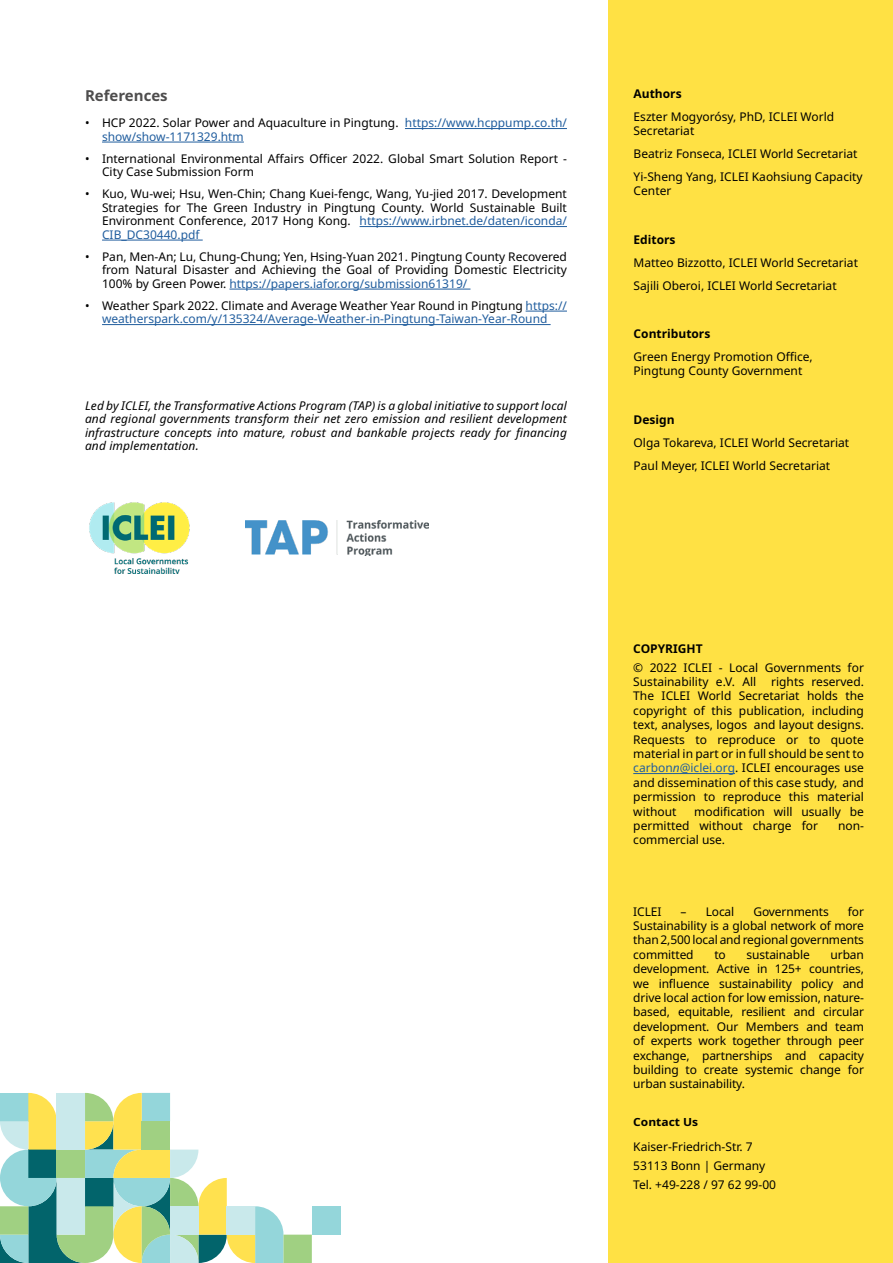
<style>
.page{position:relative;width:893px;height:1263px;background:#fff}
.page>*{position:absolute;margin:0;border:0;box-sizing:border-box;transform-origin:0 0}
.t1{font:700 15px "Noto Sans";color:#4e4d4d}
.t2{font:12px/14.4px "Noto Sans";color:#000}
.t3{font:italic 12px/13.5px "Noto Sans";letter-spacing:.01em;color:#000;text-align:justify}
.t4{font:12px/13.5px "Noto Sans";color:#205d9e}
.t5{font:700 12px "Noto Sans";color:#000}
.t6{font:700 11.1px "Noto Sans";color:#000;scale:1.08 1}
.s1{color:#000}
.s2{color:#205d9e}
.s3{font-style:italic;color:#205d9e}
</style>
<div class="page">
<div style="left:608px;top:0;width:285px;height:1263px;background:#ffe144"></div>
<hr style="left:633px;top:773px;width:102px;height:1px;background:#205d9e">
<div style="left:283px;top:1234px;width:29px;height:29px;background:#a0d082"></div>
<div style="left:312px;top:1206px;width:28px;height:28px;background:#94d6da"></div>
<svg style="left:0;top:1093px;width:283px;height:170px"></svg>
<hr style="left:405px;top:128px;width:162px;height:1px;background:#205d9e">
<hr style="left:102px;top:142px;width:142px;height:1px;background:#205d9e">
<hr style="left:360px;top:226px;width:207px;height:1px;background:#205d9e">
<hr style="left:102px;top:240px;width:101px;height:1px;background:#205d9e">
<hr style="left:229px;top:289px;width:241px;height:1px;background:#205d9e">
<hr style="left:526px;top:311px;width:41px;height:1px;background:#205d9e">
<hr style="left:102px;top:324px;width:449px;height:1px;background:#205d9e">
<img style="left:89px;top:502px;width:101px;height:71px">
<img style="left:245px;top:520px;width:184px;height:36px">
<p class="t1" style="left:85px;top:85px;width:84px">References</p>
<p class="t4" style="left:102px;top:116px;width:466px;text-indent:-17px"><span class="s1">• HCP 2022. Solar Power and Aquaculture in Pingtung.</span> https://www.hcppump.co.th/ show/show-1171329.htm</p>
<p class="t2" style="left:102px;top:152px;width:466px;line-height:13.5px;text-indent:-17px">• International Environmental Affairs Officer 2022. Global Smart Solution Report -<br>City Case Submission Form</p>
<p class="t2" style="left:102px;top:187px;width:466px;line-height:13.5px;text-align:justify;text-indent:-17px">• Kuo, Wu-wei; Hsu, Wen-Chin; Chang Kuei-fengc, Wang, Yu-jied 2017. Development Strategies for The Green Industry in Pingtung County. World Sustainable Built Environment Conference, 2017 Hong Kong. <span class="s2">https://www.irbnet.de/daten/iconda/ CIB_DC30440.pdf</span></p>
<p class="t2" style="left:102px;top:250px;width:466px;line-height:13.5px;text-align:justify;text-indent:-17px">• Pan, Men-An; Lu, Chung-Chung; Yen, Hsing-Yuan 2021. Pingtung County Recovered from Natural Disaster and Achieving the Goal of Providing Domestic Electricity 100% by Green Power. <span class="s2">https://papers.iafor.org/submission61319/</span></p>
<p class="t4" style="left:85px;top:299px;width:483px;text-align:center"><span class="s1">• Weather Spark 2022. Climate and Average Weather Year Round in Pingtung</span> https:// weatherspark.com/y/135324/Average-Weather-in-Pingtung-Taiwan-Year-Round</p>
<p class="t3" style="left:85px;top:399px;width:483px">Led by ICLEI, the Transformative Actions Program (TAP) is a global initiative to support local and regional governments transform their net zero emission and resilient development infrastructure concepts into mature, robust and bankable projects ready for financing and implementation.</p>
<p class="t5" style="left:634px;top:85px;width:50px">Authors</p>
<p class="t2" style="left:634px;top:109px;width:202px">Eszter Mogyorósy, PhD, ICLEI World<br>Secretariat</p>
<p class="t2" style="left:634px;top:142px;width:231px;line-height:23px">Beatriz Fonseca, ICLEI World Secretariat<br>Yi-Sheng Yang, ICLEI Kaohsiung Capacity</p>
<p class="t2" style="left:634px;top:184px;width:39px">Center</p>
<p class="t5" style="left:634px;top:231px;width:44px">Editors</p>
<p class="t2" style="left:634px;top:251px;width:226px;line-height:23px">Matteo Bizzotto, ICLEI World Secretariat<br>Sajili Oberoi, ICLEI World Secretariat</p>
<p class="t5" style="left:634px;top:325px;width:78px">Contributors</p>
<p class="t2" style="left:634px;top:350px;width:181px">Green Energy Promotion Office,<br>Pingtung County Government</p>
<p class="t5" style="left:634px;top:411px;width:43px">Design</p>
<p class="t2" style="left:634px;top:431px;width:217px;line-height:23px">Olga Tokareva, ICLEI World Secretariat<br>Paul Meyer, ICLEI World Secretariat</p>
<p class="t5" style="left:633px;top:640px;width:71px">COPYRIGHT</p>
<p class="t2" style="left:633px;top:660px;width:232px;text-align:justify">© 2022 ICLEI - Local Governments for Sustainability e.V. All rights reserved.<br>The ICLEI World Secretariat holds the copyright of this publication, including text, analyses, logos and layout designs.<br>Requests to reproduce or to quote material in part or in full should be sent to <span class="s2">carbon</span><span class="s3">n</span><span class="s2">@iclei.org</span>. ICLEI encourages use and dissemination of this case study, and permission to reproduce this material without</p>
<p class="t2" style="left:633px;top:804px;width:232px;text-indent:61px">modification will usually be permitted without charge for</p>
<p class="t2" style="left:838px;top:819px;width:27px">non-</p>
<p class="t2" style="left:633px;top:833px;width:93px">commercial use.</p>
<p class="t2" style="left:633px;top:904px;width:232px;text-align:justify;text-indent:215px">for Sustainability is a global network of more than 2,500 local and regional governments committed</p>
<p class="t2" style="left:633px;top:904px;width:30px">ICLEI</p>
<p class="t2" style="left:681px;top:904px;width:55px">– Local</p>
<p class="t2" style="left:753px;top:904px;width:77px">Governments</p>
<p class="t2" style="left:633px;top:947px;width:232px;text-align:justify;text-indent:197px">urban development. Active in 125+ countries, we influence sustainability policy and drive local action for low emission, nature&shy;based, equitable, resilient and circular development. Our Members and team of experts work together through peer exchange, partnerships and capacity building to create systemic change for urban sustainability.</p>
<p class="t6" style="left:633px;top:1114px;width:62px">Contact Us</p>
<p class="t2" style="left:633px;top:1138px;width:144px;line-height:18.6px">Kaiser-Friedrich-Str. 7<br>53113 Bonn | Germany<br>Tel. +49-228 / 97 62 99-00</p>
<p class="t2" style="left:714px;top:947px;width:13px">to</p>
<p class="t2" style="left:747px;top:947px;width:65px">sustainable</p>
</div>
